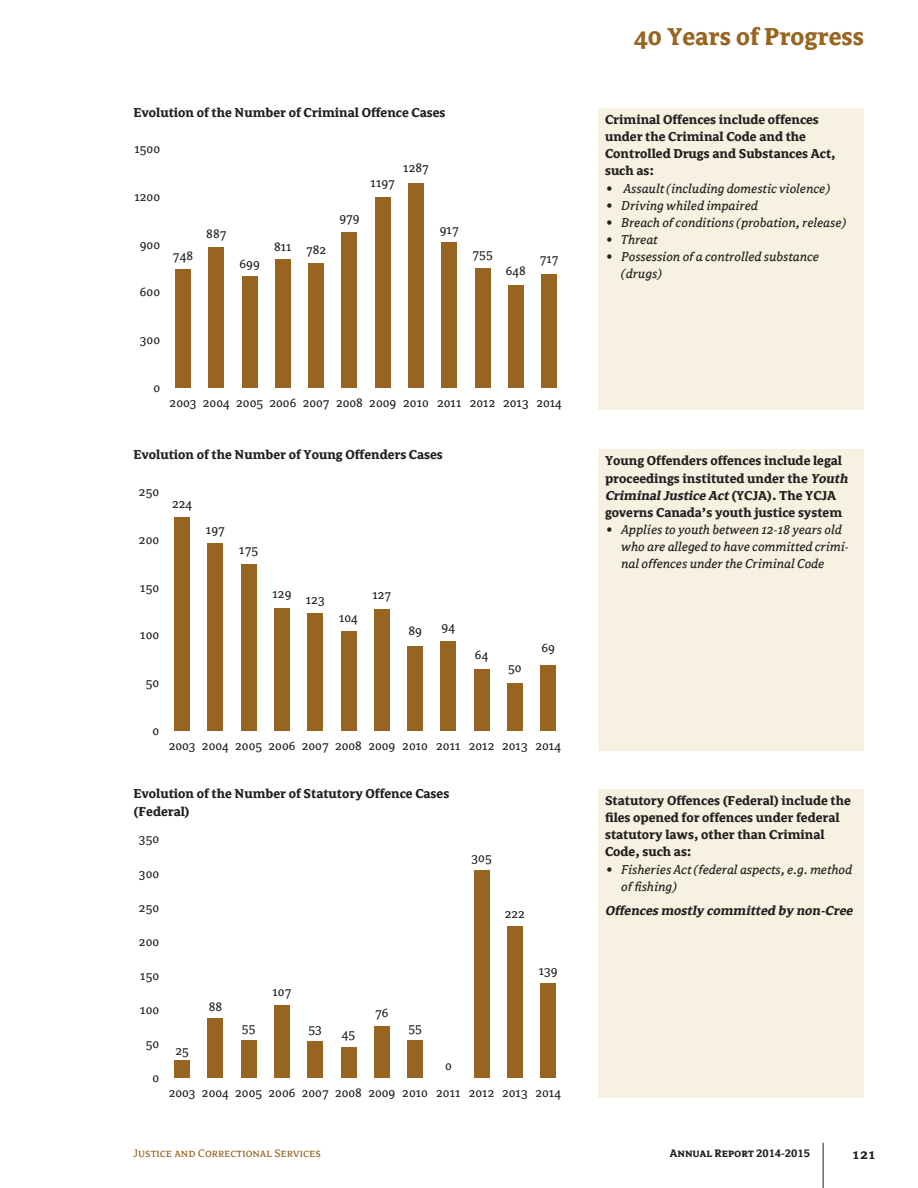
<style>
.page{position:relative;width:918px;height:1188px;background:#fff}
.page>*{position:absolute;margin:0;border:0;box-sizing:border-box;transform-origin:0 0}
.t1{font:700 27px "Avance";color:#976521}
.t2{font:700 15px "Avance";color:#231f20}
.t3{font:700 14.25px/17.1px "Avance";color:#231f20}
.t4{font:italic 14.25px/17.1px "Avance";color:#231f20}
.t5{font:italic 700 14.25px "Avance";color:#231f20}
.t6{font:13.5px "Avance";color:#231f20}
.t7{font:12px "Avance Regular SC";color:#976521}
.t8{font:12px "Avance Bold SC";color:#231f20}
.s1{font-style:italic}
</style>
<div class="page">
<hr style="left:823px;top:1143px;width:1px;height:45px;background:#231f20">
<div style="left:175px;top:269px;width:16px;height:119px;background:#976521"></div>
<div style="left:208px;top:247px;width:16px;height:141px;background:#976521"></div>
<div style="left:242px;top:277px;width:16px;height:111px;background:#976521"></div>
<div style="left:275px;top:259px;width:16px;height:129px;background:#976521"></div>
<div style="left:308px;top:264px;width:16px;height:124px;background:#976521"></div>
<div style="left:342px;top:232px;width:15px;height:156px;background:#976521"></div>
<div style="left:375px;top:198px;width:16px;height:190px;background:#976521"></div>
<div style="left:408px;top:183px;width:16px;height:205px;background:#976521"></div>
<div style="left:441px;top:242px;width:16px;height:146px;background:#976521"></div>
<div style="left:475px;top:268px;width:16px;height:120px;background:#976521"></div>
<div style="left:508px;top:285px;width:16px;height:103px;background:#976521"></div>
<div style="left:541px;top:274px;width:16px;height:114px;background:#976521"></div>
<div style="left:598px;top:108px;width:266px;height:301px;background:#f6f1e0"></div>
<div style="left:174px;top:1061px;width:16px;height:17px;background:#976521"></div>
<div style="left:207px;top:1018px;width:16px;height:60px;background:#976521"></div>
<div style="left:241px;top:1040px;width:16px;height:38px;background:#976521"></div>
<div style="left:274px;top:1005px;width:16px;height:73px;background:#976521"></div>
<div style="left:307px;top:1042px;width:16px;height:36px;background:#976521"></div>
<div style="left:341px;top:1047px;width:16px;height:31px;background:#976521"></div>
<div style="left:374px;top:1026px;width:16px;height:52px;background:#976521"></div>
<div style="left:407px;top:1040px;width:16px;height:38px;background:#976521"></div>
<div style="left:474px;top:870px;width:16px;height:208px;background:#976521"></div>
<div style="left:507px;top:927px;width:16px;height:151px;background:#976521"></div>
<div style="left:540px;top:983px;width:16px;height:95px;background:#976521"></div>
<div style="left:598px;top:789px;width:266px;height:309px;background:#f6f1e0"></div>
<div style="left:174px;top:517px;width:16px;height:214px;background:#976521"></div>
<div style="left:207px;top:543px;width:16px;height:188px;background:#976521"></div>
<div style="left:241px;top:564px;width:16px;height:167px;background:#976521"></div>
<div style="left:274px;top:608px;width:16px;height:123px;background:#976521"></div>
<div style="left:307px;top:613px;width:16px;height:118px;background:#976521"></div>
<div style="left:341px;top:632px;width:16px;height:99px;background:#976521"></div>
<div style="left:374px;top:610px;width:16px;height:121px;background:#976521"></div>
<div style="left:407px;top:646px;width:16px;height:85px;background:#976521"></div>
<div style="left:440px;top:641px;width:16px;height:90px;background:#976521"></div>
<div style="left:474px;top:670px;width:16px;height:61px;background:#976521"></div>
<div style="left:507px;top:683px;width:16px;height:48px;background:#976521"></div>
<div style="left:540px;top:665px;width:16px;height:66px;background:#976521"></div>
<div style="left:598px;top:449px;width:266px;height:301px;background:#f6f1e0"></div>
<p class="t3" style="left:134px;top:105px;width:313px">Evolution of the Number of Criminal Offence Cases</p>
<p class="t6" style="left:134px;top:142px;width:27px">1500</p>
<p class="t6" style="left:134px;top:190px;width:27px">1200</p>
<p class="t6" style="left:140px;top:238px;width:22px">900</p>
<p class="t6" style="left:140px;top:285px;width:22px">600</p>
<p class="t6" style="left:173px;top:249px;width:22px">748</p>
<p class="t6" style="left:206px;top:227px;width:22px">887</p>
<p class="t6" style="left:240px;top:257px;width:22px">699</p>
<p class="t6" style="left:274px;top:241px;width:54px">811 782</p>
<p class="t6" style="left:339px;top:211px;width:22px">979</p>
<p class="t6" style="left:371px;top:176px;width:26px">1197</p>
<p class="t6" style="left:403px;top:161px;width:27px">1287</p>
<p class="t6" style="left:440px;top:223px;width:20px">917</p>
<p class="t6" style="left:473px;top:247px;width:22px">755</p>
<p class="t6" style="left:506px;top:264px;width:22px">648</p>
<p class="t6" style="left:540px;top:252px;width:20px">717</p>
<p class="t6" style="left:140px;top:333px;width:22px">300</p>
<p class="t6" style="left:153px;top:381px;width:8px">0</p>
<p class="t6" style="left:170px;top:396px;width:394px">2003 2004 2005 2006 2007 2008 2009 2010 2011 2012 2013 2014</p>
<p class="t3" style="left:134px;top:446px;width:311px">Evolution of the Number of Young Offenders Cases</p>
<p class="t6" style="left:139px;top:485px;width:22px">250</p>
<p class="t6" style="left:139px;top:533px;width:22px">200</p>
<p class="t6" style="left:172px;top:497px;width:22px">224</p>
<p class="t6" style="left:206px;top:523px;width:20px">197</p>
<p class="t6" style="left:140px;top:581px;width:20px">150</p>
<p class="t6" style="left:239px;top:543px;width:20px">175</p>
<p class="t6" style="left:140px;top:628px;width:20px">100</p>
<p class="t6" style="left:273px;top:587px;width:20px">129</p>
<p class="t6" style="left:306px;top:593px;width:20px">123</p>
<p class="t6" style="left:339px;top:611px;width:20px">104</p>
<p class="t6" style="left:372px;top:588px;width:20px">127</p>
<p class="t6" style="left:146px;top:676px;width:15px">50</p>
<p class="t6" style="left:408px;top:624px;width:15px">89</p>
<p class="t6" style="left:442px;top:620px;width:15px">94</p>
<p class="t6" style="left:475px;top:648px;width:15px">64</p>
<p class="t6" style="left:508px;top:661px;width:15px">50</p>
<p class="t6" style="left:541px;top:641px;width:15px">69</p>
<p class="t6" style="left:152px;top:724px;width:8px">0</p>
<p class="t6" style="left:169px;top:739px;width:394px">2003 2004 2005 2006 2007 2008 2009 2010 2011 2012 2013 2014</p>
<h1 class="t1" style="left:634px;top:22px;width:232px">40 Years of Progress</h1>
<p class="t3" style="left:605px;top:111px;width:232px">Criminal Offences include offences under the Criminal Code and the<br>Controlled Drugs and Substances Act, such as:</p>
<p class="t4" style="left:605px;top:180px;width:226px">• Assault (including domestic violence)</p>
<p class="t4" style="left:605px;top:197px;width:154px">• Driving whiled impaired</p>
<p class="t4" style="left:605px;top:214px;width:243px">• Breach of conditions (probation, release)</p>
<p class="t4" style="left:605px;top:231px;width:54px">• Threat</p>
<p class="t4" style="left:621px;top:248px;width:199px;text-indent:-16px">• Possession of a controlled substance (drugs)</p>
<p class="t3" style="left:605px;top:453px;width:247px">Young Offenders offences include legal proceedings instituted under the <span class="s1">Youth CriminalJustice Act</span> ( Y C J A ) . T h e Y C J A governs Canada’s youth justice system</p>
<p class="t4" style="left:621px;top:521px;width:229px;text-indent:-16px">• Applies to youth between 12-18 years old who are alleged to have committed crimi&shy;nal offences under the Criminal Code</p>
<p class="t3" style="left:134px;top:785px;width:317px;line-height:18px">Evolution of the Number of Statutory Offence Cases (Federal)</p>
<p class="t3" style="left:605px;top:792px;width:247px">Statutory Offences (Federal) include the files opened for offences under federal statutory laws, other than Criminal Code, such as:</p>
<p class="t4" style="left:621px;top:861px;width:232px;text-indent:-16px">• Fisheries Act (federal aspects, e.g. method of fishing)</p>
<p class="t5" style="left:605px;top:903px;width:252px">Offences mostly committed by non-Cree</p>
<p class="t6" style="left:139px;top:832px;width:22px">350</p>
<p class="t6" style="left:472px;top:851px;width:22px">305</p>
<p class="t6" style="left:139px;top:867px;width:22px">300</p>
<p class="t6" style="left:139px;top:901px;width:22px">250</p>
<p class="t6" style="left:505px;top:907px;width:22px">222</p>
<p class="t6" style="left:139px;top:935px;width:22px">200</p>
<p class="t6" style="left:140px;top:969px;width:20px">150</p>
<p class="t6" style="left:140px;top:1003px;width:20px">100</p>
<p class="t6" style="left:146px;top:1037px;width:15px">50</p>
<p class="t6" style="left:152px;top:1071px;width:8px">0</p>
<p class="t6" style="left:175px;top:1043px;width:15px">25</p>
<p class="t6" style="left:209px;top:1000px;width:15px">88</p>
<p class="t6" style="left:242px;top:1021px;width:15px">55</p>
<p class="t6" style="left:273px;top:985px;width:20px">107</p>
<p class="t6" style="left:309px;top:1022px;width:15px">53</p>
<p class="t6" style="left:342px;top:1027px;width:15px">45</p>
<p class="t6" style="left:375px;top:1006px;width:15px">76</p>
<p class="t6" style="left:408px;top:1021px;width:15px">55</p>
<p class="t6" style="left:445px;top:1059px;width:8px">0</p>
<p class="t6" style="left:539px;top:964px;width:20px">139</p>
<p class="t6" style="left:169px;top:1086px;width:394px">2003 2004 2005 2006 2007 2008 2009 2010 2011 2012 2013 2014</p>
<p class="t7" style="left:134px;top:1147px;width:189px">Justice and Correctional Services</p>
<p class="t8" style="left:670px;top:1147px;width:142px">Annual Report 2014-2015</p>
<p class="t2" style="left:852px;top:1147px;width:25px">121</p>
</div>
